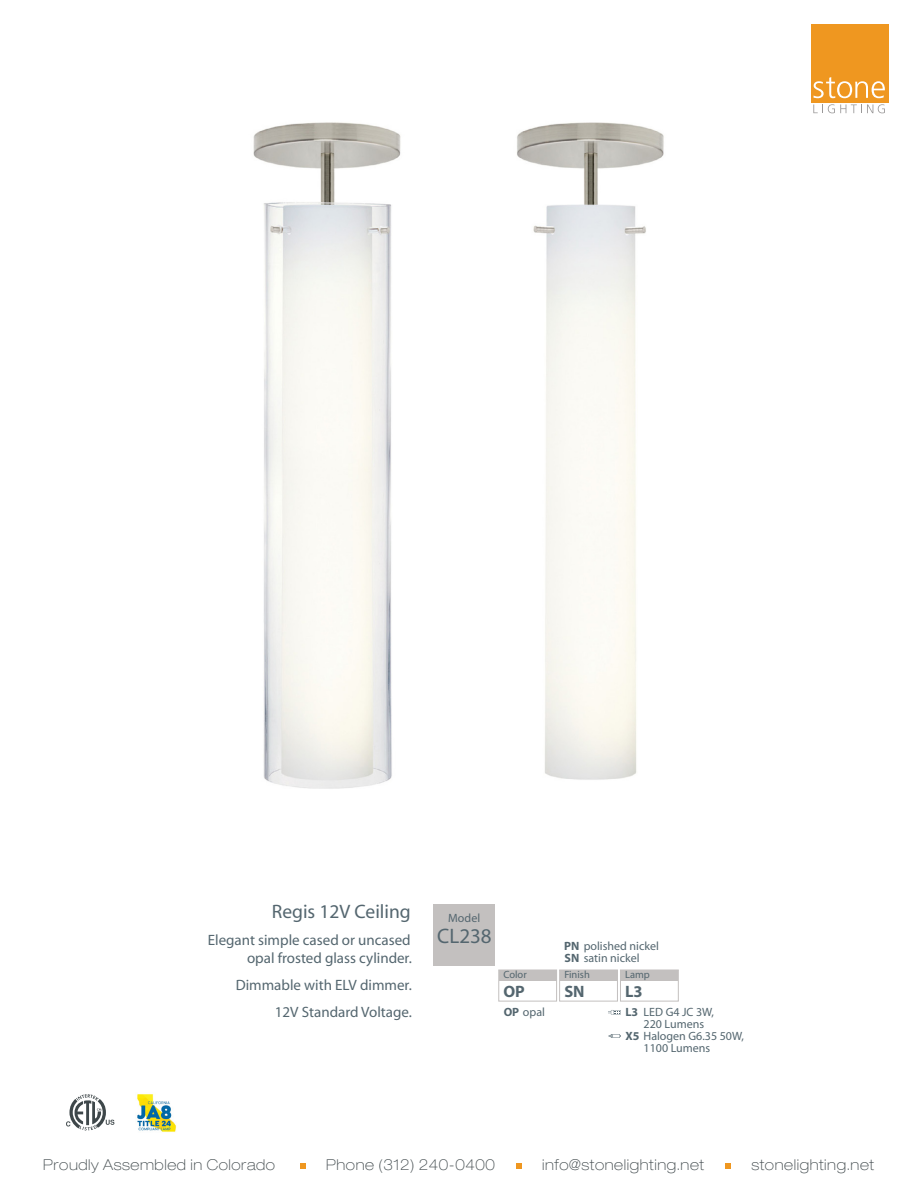
<style>
.page{position:relative;width:918px;height:1188px;background:#fff}
.page>*{position:absolute;margin:0;border:0;box-sizing:border-box;transform-origin:0 0}
.t1{font:21px "Myriad";color:#54666f}
.t2{font:19.5px "Myriad";color:#54666f}
.t3{font:700 16.5px "Myriad";color:#54666f}
.t4{font:15px/18px "Myriad";color:#54666f;text-align:right}
.t5{font:100 expanded 15px "Helvetica Neue LT Std";letter-spacing:.04em;color:#3f484b}
.t6{font:12px/12px "Myriad";color:#54666f}
.t7{font:10.5px "Myriad";color:#54666f}
.s1{font-weight:700}
</style>
<div class="page">
<svg style="left:813px;top:104px;width:72px;height:9px"></svg>
<div style="left:811px;top:24px;width:78px;height:78px;background:#ef9720"></div>
<svg style="left:813px;top:77px;width:72px;height:21px"></svg>
<div style="left:620px;top:970px;width:59px;height:31px;border:1px solid #c3c0bf"></div>
<div style="left:620px;top:970px;width:58px;height:10px;background:#c3c0bf"></div>
<div style="left:498px;top:970px;width:59px;height:31px;border:1px solid #c3c0bf"></div>
<div style="left:499px;top:970px;width:58px;height:10px;background:#c3c0bf"></div>
<div style="left:559px;top:970px;width:59px;height:31px;border:1px solid #c3c0bf"></div>
<div style="left:560px;top:970px;width:57px;height:10px;background:#c3c0bf"></div>
<div style="left:434px;top:905px;width:61px;height:61px;background:#c3c0bf"></div>
<svg style="left:609px;top:1034px;width:12px;height:4px"></svg>
<svg style="left:608px;top:1010px;width:13px;height:5px"></svg>
<svg style="left:300px;top:1163px;width:6px;height:5px"></svg>
<svg style="left:516px;top:1163px;width:5px;height:5px"></svg>
<svg style="left:725px;top:1163px;width:6px;height:5px"></svg>
<svg style="left:66px;top:1094px;width:48px;height:37px"></svg>
<img style="left:137px;top:1094px;width:39px;height:38px">
<img style="left:253px;top:122px;width:411px;height:667px">
<h2 class="t2" style="left:272px;top:902px;width:140px">Regis 12V Ceiling</h2>
<p class="t4" style="left:208px;top:932px;width:206px">Elegant simple cased or uncased opal frosted glass cylinder.</p>
<p class="t4" style="left:236px;top:972px;width:178px;line-height:27px">Dimmable with ELV dimmer.<br>12V Standard Voltage.</p>
<p class="t6" style="left:448px;top:912px;width:33px">Model</p>
<h1 class="t1" style="left:437px;top:926px;width:56px">CL238</h1>
<p class="t7" style="left:503px;top:969px;width:25px">Color</p>
<p class="t3" style="left:503px;top:982px;width:23px">OP</p>
<p class="t6" style="left:504px;top:1007px;width:43px"><span class="s1">OP</span> opal</p>
<p class="t6" style="left:564px;top:940px;width:96px"><span class="s1">PN</span> polished nickel<br><span class="s1">SN</span> satin nickel</p>
<p class="t7" style="left:564px;top:969px;width:27px">Finish</p>
<p class="t3" style="left:564px;top:982px;width:22px">SN</p>
<p class="t7" style="left:625px;top:969px;width:26px">Lamp</p>
<p class="t3" style="left:625px;top:982px;width:19px">L3</p>
<p class="t6" style="left:626px;top:1007px;width:90px"><span class="s1">L3</span> LED G4 JC 3W,</p>
<p class="t6" style="left:644px;top:1019px;width:62px">220 Lumens</p>
<p class="t6" style="left:626px;top:1031px;width:120px"><span class="s1">X5</span> Halogen G6.35 50W,</p>
<p class="t6" style="left:644px;top:1043px;width:68px">1100 Lumens</p>
<p class="t5" style="left:43px;top:1155px;width:233px">Proudly Assembled in Colorado</p>
<p class="t5" style="left:326px;top:1155px;width:170px">Phone (312) 240-0400</p>
<p class="t5" style="left:542px;top:1155px;width:164px">info@stonelighting.net</p>
<p class="t5" style="left:751px;top:1155px;width:124px">stonelighting.net</p>
</div>
